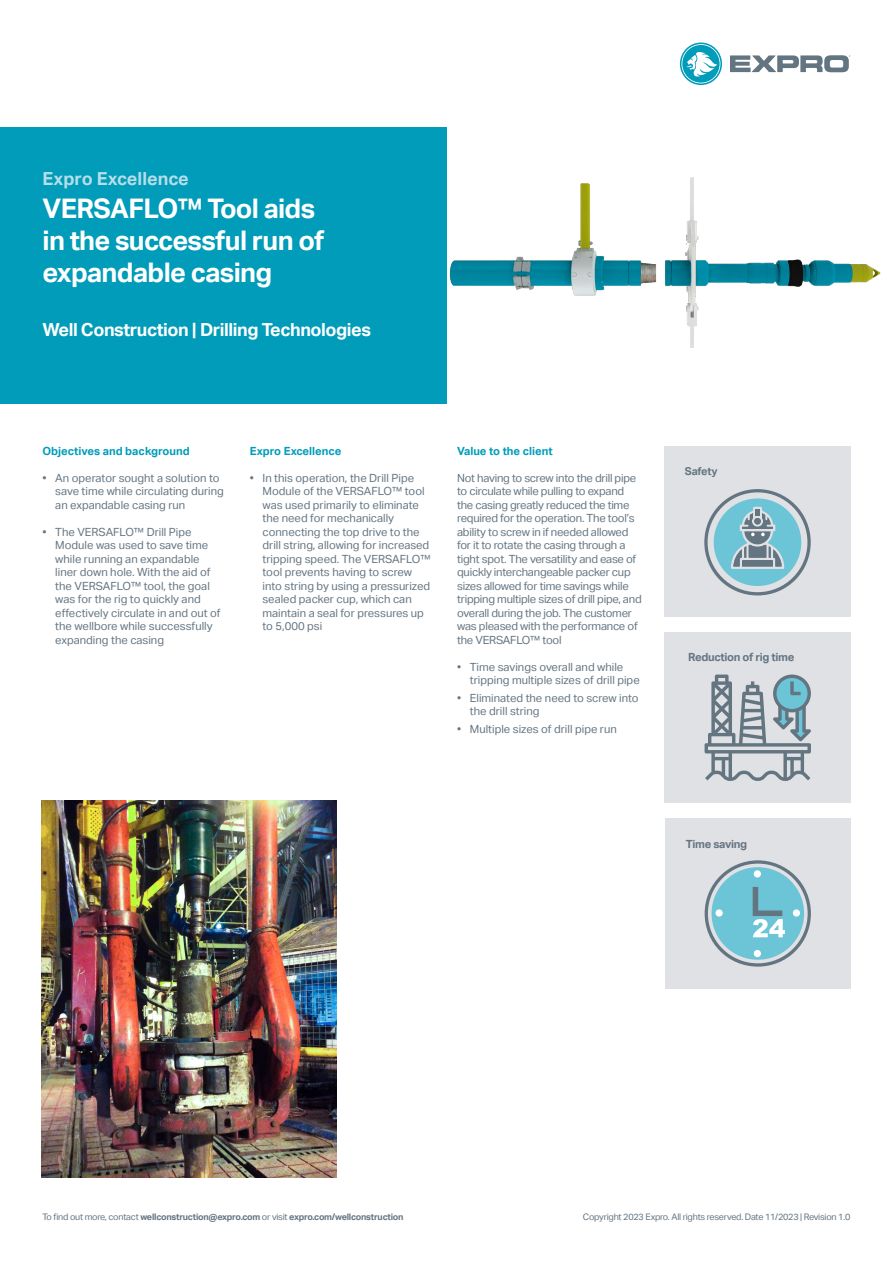
<style>
.page{position:relative;width:893px;height:1263px;background:#fff}
.page>*{position:absolute;margin:0;border:0;box-sizing:border-box;transform-origin:0 0}
.t1{font:700 27px/32.4px "Aktiv Grotesk";letter-spacing:-.025em;color:#fff}
.t2{font:700 18px "Aktiv Grotesk";letter-spacing:-.025em;color:#fff}
.t3{font:700 18px "Aktiv Grotesk";color:#b6dee9}
.t4{font:11.25px/13.5px "Aktiv Grotesk";color:#647582}
.t5{font:11.25px/13.5px "Aktiv Grotesk";letter-spacing:-.02em;color:#647582}
.t6{font:700 11.25px "Aktiv Grotesk";color:#009cb9}
.t7{font:700 11.25px "Aktiv Grotesk";letter-spacing:-.025em;color:#647582}
.t8{font:700 10.95px "Aktiv Grotesk";letter-spacing:-.025em;color:#647582}
.t9{font:700 9px "Aktiv Grotesk";letter-spacing:-.025em;color:#647582}
.t10{font:9px "Aktiv Grotesk";letter-spacing:-.025em;color:#647582}
.s1{font-weight:400}
</style>
<div class="page">
<div style="left:0;top:128px;width:446px;height:276px;background:#009cb9"></div>
<img style="left:446px;top:133px;width:435px;height:215px">
<svg style="left:680px;top:43px;width:42px;height:42px"></svg>
<svg style="left:730px;top:55px;width:120px;height:17px"></svg>
<div style="left:664px;top:446px;width:187px;height:171px;background:#e0e1e4"></div>
<svg style="left:704px;top:489px;width:107px;height:106px"></svg>
<div style="left:665px;top:632px;width:186px;height:170px;background:#e0e1e4"></div>
<svg style="left:704px;top:674px;width:107px;height:107px"></svg>
<div style="left:665px;top:819px;width:186px;height:170px;background:#e0e1e4"></div>
<svg style="left:705px;top:860px;width:106px;height:107px"></svg>
<img style="left:42px;top:800px;width:295px;height:378px">
<p class="t3" style="left:43px;top:168px;width:148px">Expro Excellence</p>
<p class="t1" style="left:43px;top:192px;width:284px">VERSAFLO™ Tool aids in the successful run of expandable casing</p>
<p class="t2" style="left:43px;top:320px;width:330px">Well Construction | Drilling Technologies</p>
<p class="t6" style="left:43px;top:444px;width:149px">Objectives and background</p>
<p class="t4" style="left:55px;top:471px;width:170px;text-indent:-13px">• An operator sought a solution to save time while circulating during an expandable casing run</p>
<p class="t4" style="left:55px;top:525px;width:167px;text-indent:-13px">• The VERSAFLO™ Drill Pipe<br>Module was used to save time while running an expandable liner down hole. With the aid of the VERSAFLO™ tool, the goal was for the rig to quickly and effectively circulate in and out of the wellbore while successfully expanding the casing</p>
<p class="t6" style="left:250px;top:444px;width:93px">Expro Excellence</p>
<p class="t4" style="left:263px;top:471px;width:170px;text-indent:-13px">• In this operation, the Drill Pipe<br>Module of the VERSAFLO™ tool was used primarily to eliminate the need for mechanically connecting the top drive to the drill string, allowing for increased tripping speed. The VERSAFLO™ tool prevents having to screw into string by using a pressurized sealed packer cup, which can maintain a seal for pressures up to 5,000 psi</p>
<p class="t6" style="left:457px;top:444px;width:97px">Value to the client</p>
<p class="t5" style="left:457px;top:471px;width:186px">Not having to screw into the drill pipe to circulate while pulling to expand the casing greatly reduced the time required for the operation. The tool’s ability to screw in if needed allowed for it to rotate the casing through a tight spot. The versatility and ease of quickly interchangeable packer cup sizes allowed for time savings while tripping multiple sizes of drill pipe, and overall during the job. The customer was pleased with the performance of the VERSAFLO™ tool</p>
<p class="t4" style="left:470px;top:660px;width:171px;text-indent:-13px">• Time savings overall and while tripping multiple sizes of drill pipe</p>
<p class="t4" style="left:470px;top:691px;width:170px;text-indent:-13px">• Eliminated the need to screw into the drill string</p>
<p class="t4" style="left:457px;top:722px;width:161px">• Multiple sizes of drill pipe run</p>
<p class="t8" style="left:685px;top:465px;width:34px">Safety</p>
<p class="t7" style="left:688px;top:651px;width:108px">Reduction of rig time</p>
<p class="t7" style="left:686px;top:837px;width:63px">Time saving</p>
<p class="t9" style="left:43px;top:1212px;width:363px"><span class="s1">To find out more, contact</span> wellconstruction@expro.com <span class="s1">or visit</span> expro.com/wellconstruction</p>
<p class="t10" style="left:583px;top:1212px;width:269px">Copyright 2023 Expro. All rights reserved. Date 11/2023 | Revision 1.0</p>
</div>
